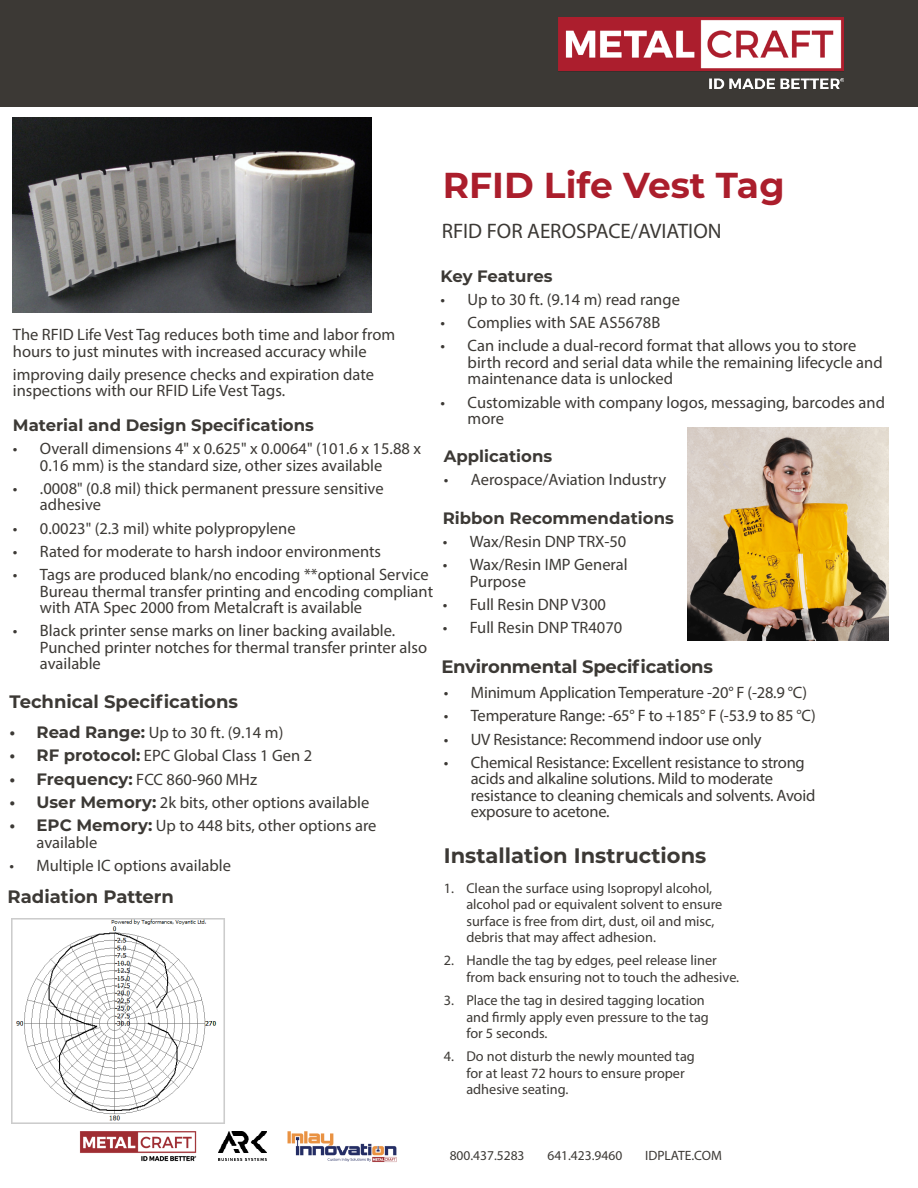
<style>
.page{position:relative;width:918px;height:1188px;background:#fff}
.page>*{position:absolute;margin:0;border:0;box-sizing:border-box;transform-origin:0 0}
.t1{font:700 36px "Montserrat";color:#ab1e2c}
.t2{font:21px "Myriad Pro";color:#3c3935}
.t3{font:700 21px "Montserrat";color:#3c3935}
.t4{font:700 18px "Montserrat";letter-spacing:-.005em;color:#3c3935}
.t5{font:16.5px/16.5px "Myriad Pro";color:#3c3935}
.t6{font:700 16.5px "Montserrat";color:#3c3935}
.t7{font:14.25px/16.5px "Myriad Pro";color:#3c3935}
.t8{font:13.5px "Myriad Pro";color:#3c3935}
.s1{font-family:"Montserrat";font-weight:700}
</style>
<div class="page">
<div style="left:0;top:0;width:918px;height:107px;background:#3c3935"></div>
<img style="left:80px;top:1131px;width:116px;height:31px">
<img style="left:288px;top:1131px;width:108px;height:31px">
<img style="left:219px;top:1132px;width:47px;height:29px">
<img style="left:13px;top:118px;width:359px;height:194px">
<img style="left:558px;top:17px;width:285px;height:72px">
<img style="left:12px;top:918px;width:213px;height:205px">
<img style="left:688px;top:428px;width:201px;height:212px">
<p class="t1" style="left:443px;top:159px;width:343px">RFID Life Vest Tag</p>
<p class="t2" style="left:442px;top:218px;width:281px">RFID FOR AEROSPACE/AVIATION</p>
<p class="t5" style="left:13px;top:326px;width:384px">The RFID Life Vest Tag reduces both time and labor from hours to just minutes with increased accuracy while</p>
<p class="t5" style="left:13px;top:366px;width:363px">improving daily presence checks and expiration date inspections with our RFID Life Vest Tags.</p>
<p class="t6" style="left:13px;top:413px;width:302px">Material and Design Specifications</p>
<p class="t5" style="left:40px;top:440px;width:383px;text-indent:-27px">• Overall dimensions 4" x 0.625" x 0.0064" (101.6 x 15.88 x<br>0.16 mm) is the standard size, other sizes available</p>
<p class="t5" style="left:40px;top:480px;width:345px;text-indent:-27px">• .0008" (0.8 mil) thick permanent pressure sensitive adhesive</p>
<p class="t5" style="left:13px;top:520px;width:284px">• 0.0023" (2.3 mil) white polypropylene</p>
<p class="t5" style="left:13px;top:543px;width:370px">• Rated for moderate to harsh indoor environments</p>
<p class="t5" style="left:40px;top:566px;width:395px;text-indent:-27px">• Tags are produced blank/no encoding **optional Service<br>Bureau thermal transfer printing and encoding compliant with ATA Spec 2000 from Metalcraft is available</p>
<p class="t5" style="left:40px;top:622px;width:389px;text-indent:-27px">• Black printer sense marks on liner backing available.<br>Punched printer notches for thermal transfer printer also available</p>
<p class="t4" style="left:10px;top:689px;width:230px">Technical Specifications</p>
<p class="t5" style="left:10px;top:724px;width:275px"><span class="s1">• Read Range:</span> Up to 30 ft. (9.14 m)</p>
<p class="t5" style="left:10px;top:747px;width:304px"><span class="s1">• RF protocol:</span> EPC Global Class 1 Gen 2</p>
<p class="t5" style="left:10px;top:771px;width:249px"><span class="s1">• Frequency:</span> FCC 860-960 MHz</p>
<p class="t5" style="left:10px;top:794px;width:361px"><span class="s1">• User Memory:</span> 2k bits, other options available</p>
<p class="t5" style="left:37px;top:817px;width:342px;text-indent:-27px"><span class="s1">• EPC Memory:</span> Up to 448 bits, other options are available</p>
<p class="t5" style="left:10px;top:857px;width:223px">• Multiple IC options available</p>
<p class="t4" style="left:8px;top:884px;width:168px">Radiation Pattern</p>
<p class="t6" style="left:441px;top:264px;width:113px">Key Features</p>
<p class="t5" style="left:441px;top:291px;width:241px">• Up to 30 ft. (9.14 m) read range</p>
<p class="t5" style="left:441px;top:314px;width:221px">• Complies with SAE AS5678B</p>
<p class="t5" style="left:468px;top:337px;width:417px;text-indent:-27px">• Can include a dual-record format that allows you to store birth record and serial data while the remaining lifecycle and maintenance data is unlocked</p>
<p class="t5" style="left:468px;top:394px;width:419px;text-indent:-27px">• Customizable with company logos, messaging, barcodes and more</p>
<p class="t6" style="left:444px;top:444px;width:110px">Applications</p>
<p class="t5" style="left:444px;top:471px;width:224px">• Aerospace/Aviation Industry</p>
<p class="t6" style="left:443px;top:506px;width:233px">Ribbon Recommendations</p>
<p class="t5" style="left:443px;top:533px;width:185px">• Wax/Resin DNP TRX-50</p>
<p class="t5" style="left:470px;top:556px;width:160px;text-indent:-27px">• Wax/Resin IMP General<br>Purpose</p>
<p class="t5" style="left:443px;top:596px;width:165px">• Full Resin DNP V300</p>
<p class="t5" style="left:443px;top:619px;width:181px">• Full Resin DNP TR4070</p>
<p class="t4" style="left:441px;top:654px;width:273px">Environmental Specifications</p>
<p class="t5" style="left:444px;top:684px;width:365px">• Minimum Application Temperature -20° F (-28.9 °C)</p>
<p class="t5" style="left:444px;top:707px;width:374px">• Temperature Range: -65° F to +185° F (-53.9 to 85 °C)</p>
<p class="t5" style="left:444px;top:731px;width:319px">• UV Resistance: Recommend indoor use only</p>
<p class="t5" style="left:471px;top:754px;width:346px;text-indent:-27px">• Chemical Resistance: Excellent resistance to strong acids and alkaline solutions. Mild to moderate resistance to cleaning chemicals and solvents. Avoid exposure to acetone.</p>
<p class="t3" style="left:444px;top:840px;width:264px">Installation Instructions</p>
<p class="t7" style="left:466px;top:879px;width:258px;text-indent:-23px">1. Clean the surface using Isopropyl alcohol, alcohol pad or equivalent solvent to ensure surface is free from dirt, dust, oil and misc, debris that may affect adhesion.</p>
<p class="t7" style="left:466px;top:952px;width:274px;text-indent:-23px">2. Handle the tag by edges, peel release liner from back ensuring not to touch the adhesive.</p>
<p class="t7" style="left:466px;top:992px;width:244px;text-indent:-23px">3. Place the tag in desired tagging location and firmly apply even pressure to the tag for 5 seconds.</p>
<p class="t7" style="left:466px;top:1048px;width:230px;text-indent:-23px">4. Do not disturb the newly mounted tag for at least 72 hours to ensure proper adhesive seating.</p>
<p class="t8" style="left:450px;top:1147px;width:76px">800.437.5283</p>
<p class="t8" style="left:547px;top:1147px;width:76px">641.423.9460</p>
<p class="t8" style="left:645px;top:1147px;width:78px">IDPLATE.COM</p>
</div>
